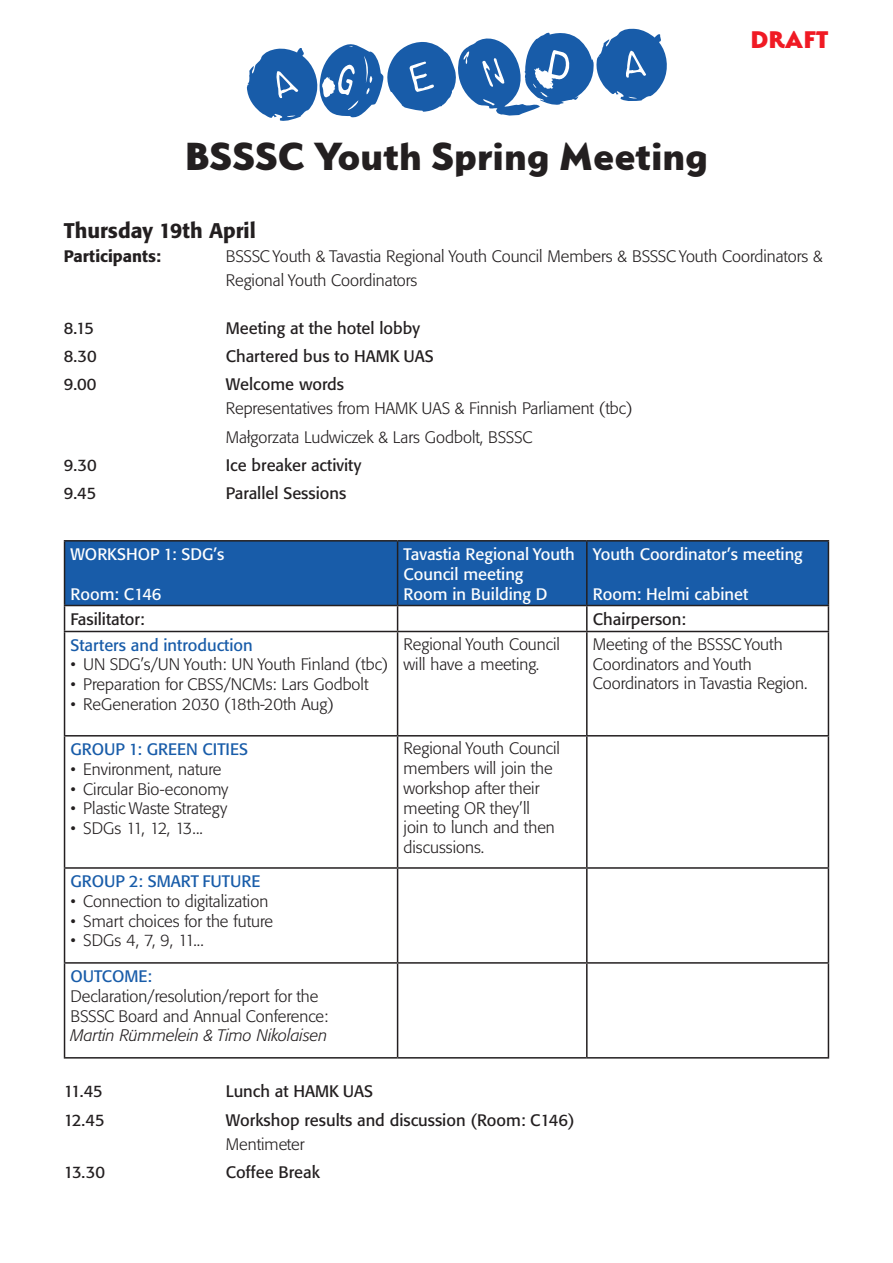
<style>
.page{position:relative;width:893px;height:1263px;background:#fff}
.page>*{position:absolute;margin:0;border:0;box-sizing:border-box;transform-origin:0 0}
.t1{font:90.3px "Backspacer OT Round";color:#185ca9}
.t2{font:800 43.95px "Serenity";color:#231f20}
.t3{font:800 27px "Serenity";color:#f01a24}
.t4{font:500 21px "Formata BQ";color:#231f20}
.t5{font:300 16.5px/19.8px "Formata BQ";color:#231f20}
.t6{font:16.5px "Formata BQ";color:#231f20}
.t7{font:16.5px/19.8px "Formata BQ";color:#fff}
.t8{font:16.5px "Formata BQ";color:#185ca9}
.t9{font:italic 300 16.5px "Formata BQ";color:#231f20}
.t10{font:300 16.5px "Formata BQ";letter-spacing:-.05em;color:#231f20}
.t11{font:500 16.5px "Formata BQ";color:#231f20}
</style>
<div class="page">
<div style="left:65px;top:542px;width:763px;height:63px;background:#185ca9"></div>
<hr style="left:64px;top:540px;width:334px;height:2px;background:#231f20">
<hr style="left:64px;top:542px;width:1px;height:63px;background:#231f20">
<hr style="left:398px;top:540px;width:189px;height:2px;background:#231f20">
<hr style="left:397px;top:542px;width:1px;height:63px;background:#231f20">
<hr style="left:587px;top:540px;width:242px;height:2px;background:#231f20">
<hr style="left:586px;top:542px;width:2px;height:63px;background:#231f20">
<hr style="left:828px;top:542px;width:1px;height:63px;background:#231f20">
<hr style="left:64px;top:605px;width:334px;height:1px;background:#231f20">
<svg style="left:64px;top:606px;width:1px;height:25px"></svg>
<hr style="left:398px;top:605px;width:189px;height:1px;background:#231f20">
<svg style="left:397px;top:606px;width:1px;height:25px"></svg>
<hr style="left:587px;top:605px;width:242px;height:1px;background:#231f20">
<hr style="left:586px;top:606px;width:2px;height:25px;background:#231f20">
<svg style="left:828px;top:606px;width:1px;height:25px"></svg>
<hr style="left:64px;top:631px;width:334px;height:1px;background:#231f20">
<hr style="left:64px;top:632px;width:1px;height:103px;background:#231f20">
<hr style="left:398px;top:631px;width:189px;height:1px;background:#231f20">
<hr style="left:397px;top:632px;width:1px;height:103px;background:#231f20">
<hr style="left:587px;top:631px;width:242px;height:1px;background:#231f20">
<hr style="left:586px;top:632px;width:2px;height:103px;background:#231f20">
<hr style="left:828px;top:632px;width:1px;height:103px;background:#231f20">
<hr style="left:64px;top:735px;width:334px;height:1px;background:#231f20">
<hr style="left:64px;top:736px;width:1px;height:131px;background:#231f20">
<hr style="left:398px;top:735px;width:189px;height:1px;background:#231f20">
<hr style="left:397px;top:736px;width:1px;height:131px;background:#231f20">
<hr style="left:587px;top:735px;width:242px;height:1px;background:#231f20">
<hr style="left:586px;top:736px;width:2px;height:131px;background:#231f20">
<hr style="left:828px;top:736px;width:1px;height:131px;background:#231f20">
<hr style="left:64px;top:867px;width:334px;height:2px;background:#231f20">
<hr style="left:64px;top:869px;width:1px;height:93px;background:#231f20">
<hr style="left:398px;top:867px;width:189px;height:2px;background:#231f20">
<hr style="left:397px;top:869px;width:1px;height:93px;background:#231f20">
<hr style="left:587px;top:867px;width:242px;height:2px;background:#231f20">
<hr style="left:586px;top:869px;width:2px;height:93px;background:#231f20">
<hr style="left:828px;top:869px;width:1px;height:93px;background:#231f20">
<hr style="left:64px;top:962px;width:334px;height:2px;background:#231f20">
<hr style="left:64px;top:964px;width:1px;height:93px;background:#231f20">
<hr style="left:398px;top:962px;width:189px;height:2px;background:#231f20">
<hr style="left:397px;top:964px;width:1px;height:93px;background:#231f20">
<hr style="left:587px;top:962px;width:242px;height:2px;background:#231f20">
<hr style="left:586px;top:964px;width:2px;height:93px;background:#231f20">
<hr style="left:828px;top:964px;width:1px;height:93px;background:#231f20">
<hr style="left:64px;top:1057px;width:334px;height:1px;background:#231f20">
<hr style="left:398px;top:1057px;width:189px;height:1px;background:#231f20">
<hr style="left:587px;top:1057px;width:242px;height:1px;background:#231f20">
<p class="t1" style="left:243px;top:50px;width:426px;rotate:-3deg">AGENDa</p>
<p class="t2" style="left:185px;top:131px;width:525px">BSSSC Youth Spring Meeting</p>
<p class="t3" style="left:750px;top:24px;width:80px">DRAFT</p>
<p class="t4" style="left:64px;top:217px;width:194px">Thursday 19th April</p>
<p class="t11" style="left:64px;top:246px;width:99px">Participants:</p>
<p class="t5" style="left:226px;top:244px;width:598px;line-height:24px">BSSSC Youth &amp; Tavastia Regional Youth Council Members &amp; BSSSC Youth Coordinators &amp;<br>Regional Youth Coordinators</p>
<p class="t6" style="left:64px;top:318px;width:32px">8.15</p>
<p class="t6" style="left:226px;top:318px;width:196px">Meeting at the hotel lobby</p>
<p class="t6" style="left:64px;top:346px;width:34px">8.30</p>
<p class="t6" style="left:226px;top:346px;width:209px">Chartered bus to HAMK UAS</p>
<p class="t6" style="left:64px;top:374px;width:34px">9.00</p>
<p class="t6" style="left:226px;top:374px;width:120px">Welcome words</p>
<p class="t5" style="left:226px;top:399px;width:408px">Representatives from HAMK UAS &amp; Finnish Parliament (tbc)</p>
<p class="t5" style="left:226px;top:427px;width:308px">Małgorzata Ludwiczek &amp; Lars Godbolt, BSSSC</p>
<p class="t6" style="left:64px;top:455px;width:34px">9.30</p>
<p class="t6" style="left:226px;top:455px;width:137px">Ice breaker activity</p>
<p class="t6" style="left:64px;top:483px;width:34px">9.45</p>
<p class="t6" style="left:226px;top:483px;width:122px">Parallel Sessions</p>
<p class="t7" style="left:71px;top:544px;width:155px">WORKSHOP 1: SDG’s</p>
<p class="t7" style="left:71px;top:584px;width:93px">Room: C146</p>
<p class="t7" style="left:404px;top:544px;width:173px">Tavastia Regional Youth<br>Council meeting</p>
<p class="t7" style="left:404px;top:584px;width:146px">Room in Building D</p>
<p class="t7" style="left:593px;top:544px;width:212px">Youth Coordinator’s meeting</p>
<p class="t7" style="left:593px;top:584px;width:157px">Room: Helmi cabinet</p>
<p class="t6" style="left:71px;top:609px;width:76px">Fasilitator:</p>
<p class="t6" style="left:593px;top:609px;width:95px">Chairperson:</p>
<p class="t8" style="left:71px;top:635px;width:184px">Starters and introduction</p>
<p class="t5" style="left:71px;top:655px;width:319px">• UN SDG’s/UN Youth: UN Youth Finland (tbc)</p>
<p class="t5" style="left:71px;top:675px;width:299px">• Preparation for CBSS/NCMs: Lars Godbolt</p>
<p class="t5" style="left:71px;top:694px;width:265px">• ReGeneration 2030 (18th-20th Aug)</p>
<p class="t5" style="left:404px;top:634px;width:158px">Regional Youth Council will have a meeting.</p>
<p class="t5" style="left:593px;top:634px;width:216px">Meeting of the BSSSC Youth<br>Coordinators and Youth<br>Coordinators in Tavastia Region.</p>
<p class="t8" style="left:71px;top:739px;width:179px">GROUP 1: GREEN CITIES</p>
<p class="t5" style="left:71px;top:759px;width:152px">• Environment, nature</p>
<p class="t5" style="left:71px;top:779px;width:159px">• Circular Bio-economy</p>
<p class="t5" style="left:71px;top:799px;width:158px">• Plastic Waste Strategy</p>
<p class="t10" style="left:71px;top:819px;width:134px">• SDGs 11, 12, 13...</p>
<p class="t8" style="left:71px;top:871px;width:191px">GROUP 2: SMART FUTURE</p>
<p class="t5" style="left:71px;top:891px;width:199px">• Connection to digitalization</p>
<p class="t5" style="left:71px;top:911px;width:204px">• Smart choices for the future</p>
<p class="t5" style="left:71px;top:931px;width:135px">• SDGs 4, 7, 9, 11...</p>
<p class="t8" style="left:71px;top:966px;width:83px">OUTCOME:</p>
<p class="t5" style="left:71px;top:986px;width:249px">Declaration/resolution/report for the</p>
<p class="t5" style="left:71px;top:1006px;width:259px">BSSSC Board and Annual Conference:</p>
<p class="t9" style="left:71px;top:1026px;width:258px">Martin Rümmelein &amp; Timo Nikolaisen</p>
<p class="t5" style="left:404px;top:739px;width:158px">Regional Youth Council members will join the workshop after their meeting OR they’ll<br>join to lunch and then discussions.</p>
<p class="t6" style="left:64px;top:1082px;width:41px">11.45</p>
<p class="t6" style="left:226px;top:1082px;width:149px">Lunch at HAMK UAS</p>
<p class="t6" style="left:64px;top:1110px;width:42px">12.45</p>
<p class="t6" style="left:226px;top:1110px;width:350px">Workshop results and discussion (Room: C146)</p>
<p class="t5" style="left:226px;top:1134px;width:80px">Mentimeter</p>
<p class="t6" style="left:64px;top:1162px;width:43px">13.30</p>
<p class="t6" style="left:226px;top:1162px;width:96px">Coffee Break</p>
</div>
